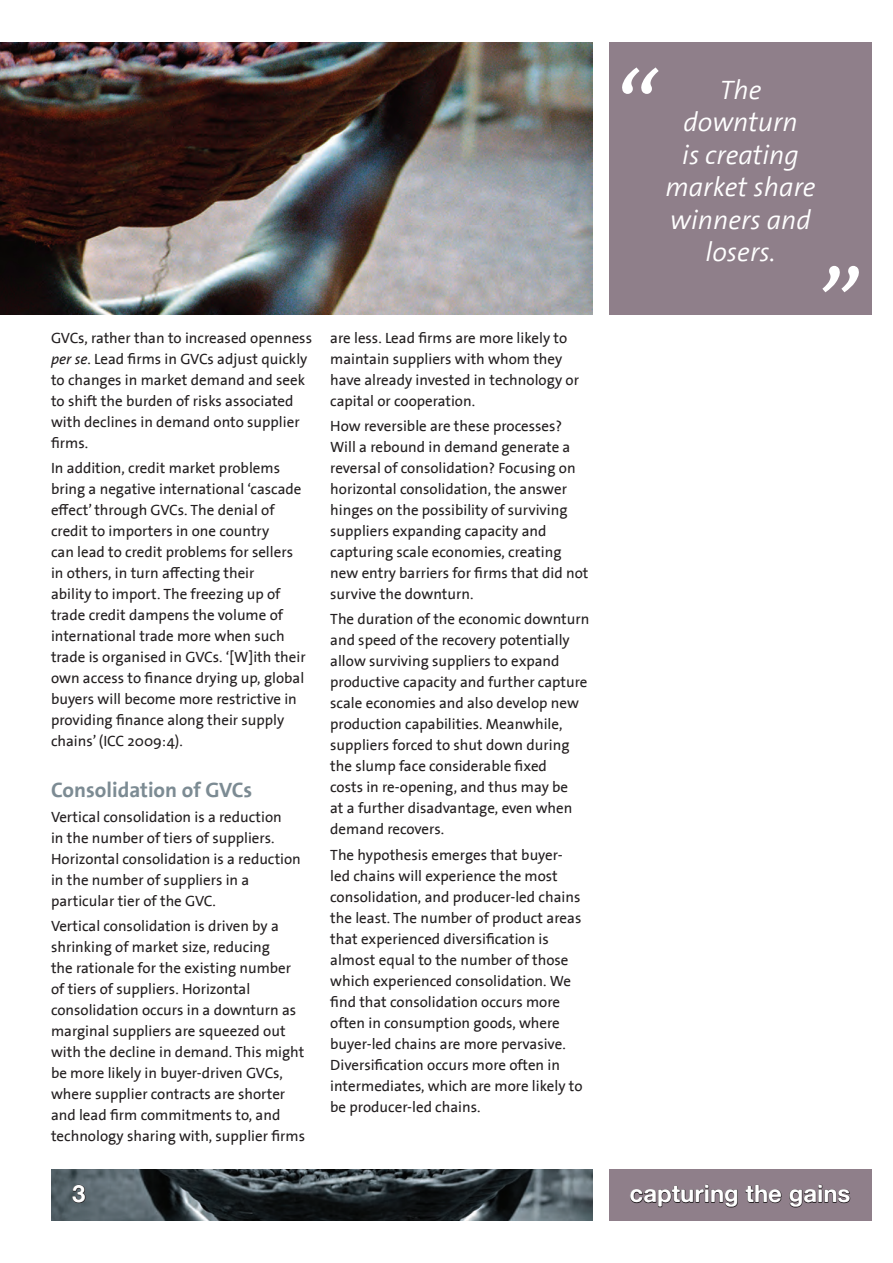
<style>
.page{position:relative;width:893px;height:1263px;background:#fff}
.page>*{position:absolute;margin:0;border:0;box-sizing:border-box;transform-origin:0 0}
.t1{font:italic 300 108px "The Sans";color:#fff}
.t2{font:italic 300 27px/32.4px "The Sans";color:#fff;text-align:center}
.t3{font:24px "Alte Haas Grotesk Bold";color:#fff}
.t4{font:700 21px "The Sans";color:#7c8b93}
.t5{font:15px/21px "The Sans Plain";color:#231f20}
.s1{font-style:italic}
</style>
<div class="page">
<div style="left:609px;top:1169px;width:263px;height:51px;background:#8f7f8a"></div>
<img style="left:51px;top:1169px;width:541px;height:51px">
<img style="left:0;top:43px;width:592px;height:272px">
<svg style="left:72px;top:1184px;width:14px;height:19px"></svg>
<svg style="left:630px;top:1184px;width:108px;height:24px"></svg>
<svg style="left:745px;top:1184px;width:37px;height:20px"></svg>
<svg style="left:789px;top:1184px;width:61px;height:24px"></svg>
<div style="left:609px;top:43px;width:263px;height:272px;background:#8f7f8a"></div>
<h1 class="t1" style="left:609px;top:56px;width:45px">“</h1>
<h2 class="t2" style="left:665px;top:75px;width:152px">The downturn<br>is creating market share winners and losers.</h2>
<p class="t5" style="left:51px;top:328px;width:263px">GVCs, rather than to increased openness <span class="s1">per se</span>. Lead firms in GVCs adjust quickly to changes in market demand and seek to shift the burden of risks associated with declines in demand onto supplier firms.</p>
<p class="t5" style="left:51px;top:458px;width:256px">In addition, credit market problems bring a negative international ‘cascade effect’ through GVCs. The denial of credit to importers in one country<br>can lead to credit problems for sellers in others, in turn affecting their<br>ability to import. The freezing up of trade credit dampens the volume of international trade more when such trade is organised in GVCs. ‘[W]ith their own access to finance drying up, global buyers will become more restrictive in providing finance along their supply chains’ (ICC 2009:4).</p>
<h3 class="t4" style="left:51px;top:778px;width:203px">Consolidation of GVCs</h3>
<p class="t5" style="left:51px;top:807px;width:251px">Vertical consolidation is a reduction<br>in the number of tiers of suppliers.<br>Horizontal consolidation is a reduction in the number of suppliers in a particular tier of the GVC.</p>
<p class="t5" style="left:51px;top:916px;width:256px">Vertical consolidation is driven by a shrinking of market size, reducing<br>the rationale for the existing number of tiers of suppliers. Horizontal consolidation occurs in a downturn as marginal suppliers are squeezed out with the decline in demand. This might be more likely in buyer-driven GVCs, where supplier contracts are shorter and lead firm commitments to, and technology sharing with, supplier firms</p>
<p class="t5" style="left:330px;top:328px;width:250px">are less. Lead firms are more likely to maintain suppliers with whom they have already invested in technology or capital or cooperation.</p>
<p class="t5" style="left:330px;top:416px;width:260px">How reversible are these processes?<br>Will a rebound in demand generate a reversal of consolidation? Focusing on horizontal consolidation, the answer hinges on the possibility of surviving suppliers expanding capacity and capturing scale economies, creating new entry barriers for firms that did not survive the downturn.</p>
<p class="t5" style="left:330px;top:609px;width:261px">The duration of the economic downturn and speed of the recovery potentially allow surviving suppliers to expand productive capacity and further capture scale economies and also develop new production capabilities. Meanwhile, suppliers forced to shut down during the slump face considerable fixed<br>costs in re-opening, and thus may be<br>at a further disadvantage, even when demand recovers.</p>
<p class="t5" style="left:330px;top:844px;width:254px">The hypothesis emerges that buyer&shy;led chains will experience the most consolidation, and producer-led chains the least. The number of product areas that experienced diversification is almost equal to the number of those which experienced consolidation. We find that consolidation occurs more often in consumption goods, where buyer-led chains are more pervasive.<br>Diversification occurs more often in intermediates, which are more likely to be producer-led chains.</p>
<h1 class="t1" style="left:812px;top:254px;width:45px">”</h1>
<h3 class="t3" style="left:72px;top:1179px;width:15px">3</h3>
<h3 class="t3" style="left:630px;top:1179px;width:222px">capturing the gains</h3>
</div>
